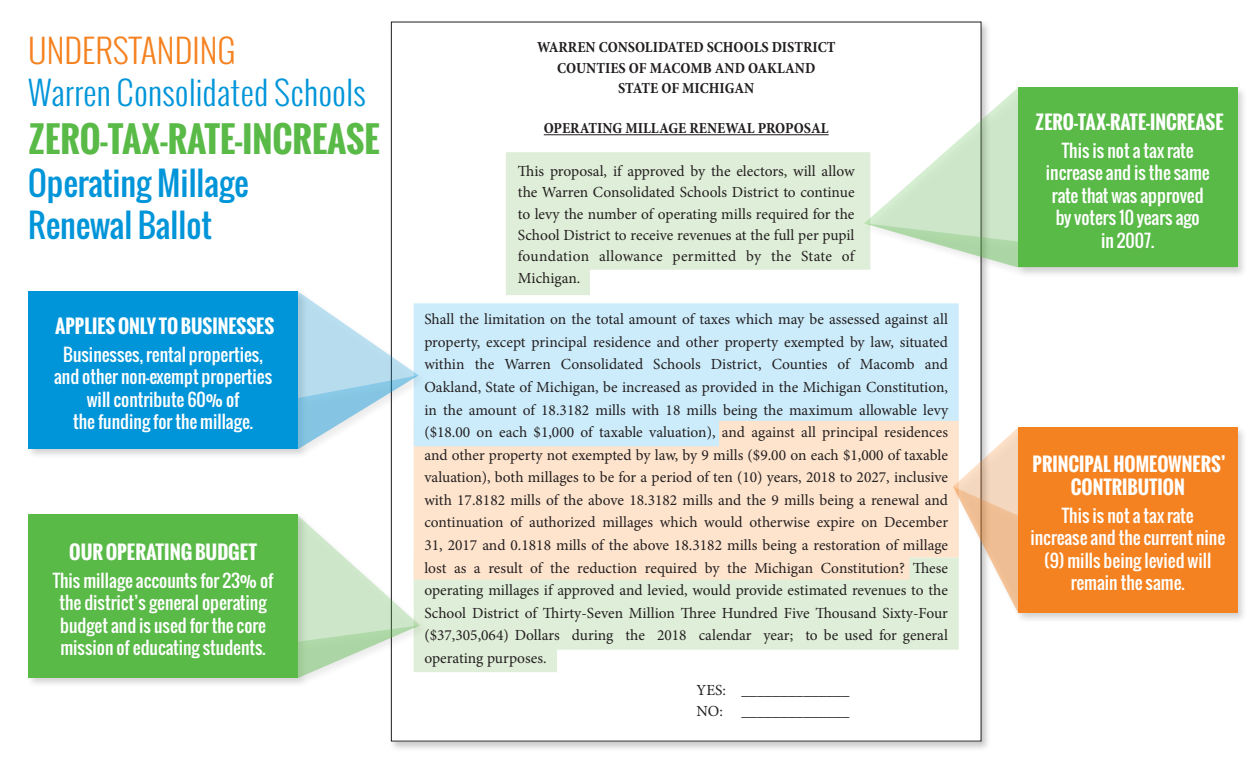
<style>
.page{position:relative;width:1260px;height:765px;background:#fff}
.page>*{position:absolute;margin:0;border:0;box-sizing:border-box;transform-origin:0 0}
.t1{font:700 35px "Oswald";color:#59ba47}
.t2{font:300 32.5px/42.5px "Oswald";color:#0095d9}
.t3{font:32.5px/42.5px "Oswald";color:#0095d9}
.t4{font:700 18.75px/22.5px "Oswald";color:#fff;text-align:center}
.t5{font:17.5px/22.5px "Oswald";color:#fff;text-align:center}
.t6{font:15.5px/22.6px "Minion Pro";letter-spacing:.005em;color:#231f20;text-align:justify}
.t7{font:700 condensed 15.5px "Minion Pro";color:#231f20}
.s1{color:#f58220}
</style>
<div class="page">
<div style="left:388px;top:19px;width:604px;height:733px;background:#231f20;opacity:.25"></div>
<div style="left:391px;top:22px;width:590px;height:719px;background:#fff"></div>
<svg style="left:429px;top:580px;width:530px;height:92px;fill:#dfeed8"></svg>
<div style="left:414px;top:446px;width:538px;height:134px;background:#fee4cd"></div>
<svg style="left:428px;top:303px;width:531px;height:143px;background:#cfebf7"></svg>
<svg style="left:506px;top:152px;width:357px;height:143px;background:#e3f0dd"></svg>
<hr style="left:544px;top:134px;width:285px;height:1px;background:#231f20">
<div style="left:26px;top:289px;width:402px;height:171px;background:#231f20;opacity:.2"></div>
<svg style="left:28px;top:292px;width:391px;height:157px;background:#3faee0"></svg>
<div style="left:26px;top:512px;width:403px;height:176px;background:#231f20;opacity:.2"></div>
<svg style="left:298px;top:516px;width:122px;height:162px"></svg>
<div style="left:28px;top:515px;width:270px;height:163px;background:#59ba47"></div>
<div style="left:863px;top:85px;width:385px;height:193px;background:#231f20;opacity:.2"></div>
<svg style="left:864px;top:87px;width:374px;height:180px"></svg>
<div style="left:952px;top:425px;width:296px;height:198px;background:#231f20;opacity:.2"></div>
<svg style="left:953px;top:427px;width:65px;height:186px"></svg>
<div style="left:1018px;top:427px;width:220px;height:186px;background:#f58220"></div>
<p class="t2" style="left:28px;top:29px;width:339px"><span class="s1">UNDERSTANDING<br></span>Warren Consolidated Schools</p>
<p class="t1" style="left:28px;top:113px;width:353px">ZERO-TAX-RATE-INCREASE</p>
<p class="t3" style="left:28px;top:161px;width:222px">Operating Millage<br>Renewal Ballot</p>
<p class="t4" style="left:55px;top:314px;width:221px">APPLIES ONLY TO BUSINESSES</p>
<p class="t5" style="left:54px;top:343px;width:220px">Businesses, rental properties, and other non-exempt properties will contribute 60% of<br>the funding for the millage.</p>
<p class="t4" style="left:69px;top:540px;width:189px">OUR OPERATING BUDGET</p>
<p class="t5" style="left:53px;top:569px;width:222px">This millage accounts for 23% of the district’s general operating budget and is used for the core mission of educating students.</p>
<p class="t7" style="left:537px;top:37px;width:300px">WARREN CONSOLIDATED SCHOOLS DISTRICT</p>
<p class="t7" style="left:557px;top:57px;width:260px">COUNTIES OF MACOMB AND OAKLAND</p>
<p class="t7" style="left:618px;top:77px;width:138px">STATE OF MICHIGAN</p>
<p class="t7" style="left:544px;top:118px;width:286px">OPERATING MILLAGE RENEWAL PROPOSAL</p>
<p class="t6" style="left:518px;top:160px;width:338px;line-height:21.4px">This proposal, if approved by the electors, will allow the Warren Consolidated Schools District to continue to levy the number of operating mills required for the School District to receive revenues at the full per pupil foundation allowance permitted by the State of Michigan.</p>
<p class="t6" style="left:424px;top:308px;width:525px">Shall the limitation on the total amount of taxes which may be assessed against all property, except principal residence and other property exempted by law, situated within the Warren Consolidated Schools District, Counties of Macomb and Oakland, State of Michigan, be increased as provided in the Michigan Constitution, in the amount of 18.3182 mills with 18 mills being the maximum allowable levy ($18.00 on each $1,000 of taxable valuation), and against all principal residences and other property not exempted by law, by 9 mills ($9.00 on each $1,000 of taxable valuation), both millages to be for a period of ten (10) years, 2018 to 2027, inclusive with 17.8182 mills of the above 18.3182 mills and the 9 mills being a renewal and continuation of authorized millages which would otherwise expire on December 31, 2017 and 0.1818 mills of the above 18.3182 mills being a restoration of millage lost as a result of the reduction required by the Michigan Constitution? These operating millages if approved and levied, would provide estimated revenues to the School District of Thirty-Seven Million Three Hundred Five Thousand Sixty-Four ($37,305,064) Dollars during the 2018 calendar year; to be used for general operating purposes.</p>
<p class="t6" style="left:697px;top:679px;width:155px">YES: ______________</p>
<p class="t6" style="left:697px;top:700px;width:155px">NO: ______________</p>
<p class="t4" style="left:1035px;top:110px;width:190px">ZERO-TAX-RATE-INCREASE</p>
<p class="t5" style="left:1046px;top:139px;width:165px">This is not a tax rate increase and is the same rate that was approved by voters 10 years ago<br>in 2007.</p>
<p class="t4" style="left:1033px;top:453px;width:195px">PRINCIPAL HOMEOWNERS’<br>CONTRIBUTION</p>
<p class="t5" style="left:1030px;top:504px;width:196px">This is not a tax rate<br>increase and the current nine (9) mills being levied will remain the same.</p>
</div>
